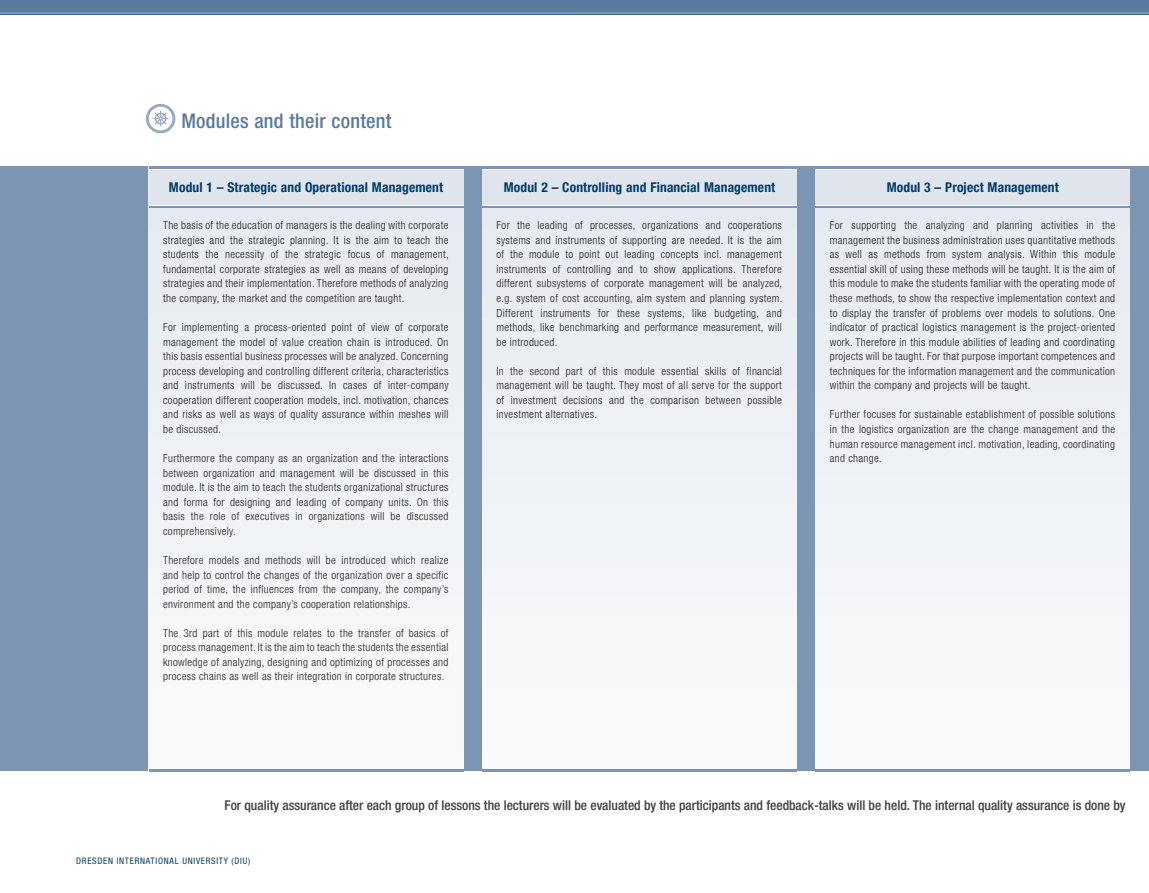
<style>
.page{position:relative;width:1149px;height:893px;background:#fff}
.page>*{position:absolute;margin:0;border:0;box-sizing:border-box;transform-origin:0 0}
.t1{font:500 condensed 20.25px "Helvetica Neue";letter-spacing:.01em;color:#5a7b9e}
.t2{font:500 condensed 13.5px "Helvetica Neue";color:#3e3e3f}
.t3{font:700 condensed 13.5px "Helvetica Neue";letter-spacing:.01em;color:#003c66}
.t4{font:300 condensed 11.1px/14.5px "Helvetica Neue";letter-spacing:.03em;color:#231f20;text-align:justify}
.t5{font:condensed 9px "Helvetica Neue";letter-spacing:.08em;color:#003c66}
</style>
<div class="page">
<div style="left:0;top:0;width:1148px;height:13px;background:#5a7b9e"></div>
<hr style="left:0;top:12px;width:1148px;height:2px;background:#98a9c3">
<hr style="left:0;top:14px;width:1148px;height:1px;background:#003c66">
<div style="left:0;top:166px;width:1148px;height:605px;background:#7d95b4"></div>
<div style="left:815px;top:167px;width:314px;height:604px;background:#eff2f6"></div>
<div style="left:482px;top:167px;width:314px;height:604px;background:#eff2f6"></div>
<div style="left:149px;top:167px;width:314px;height:604px;background:#eff2f6"></div>
<div style="left:149px;top:167px;width:314px;height:41px;background:linear-gradient(to right,#fff,#fff)"></div>
<div style="left:482px;top:167px;width:314px;height:41px;background:linear-gradient(to right,#fff,#fff)"></div>
<div style="left:815px;top:167px;width:314px;height:41px;background:linear-gradient(to right,#fff,#fff)"></div>
<svg style="left:146px;top:104px;width:29px;height:29px"></svg>
<svg style="left:149px;top:169px;width:314px;height:36px"></svg>
<div style="left:149px;top:170px;width:314px;height:34px;background:#e0e5ed"></div>
<svg style="left:482px;top:169px;width:314px;height:36px"></svg>
<div style="left:482px;top:170px;width:314px;height:34px;background:#e0e5ed"></div>
<svg style="left:815px;top:169px;width:314px;height:36px"></svg>
<div style="left:815px;top:170px;width:314px;height:34px;background:#e0e5ed"></div>
<hr style="left:149px;top:769px;width:314px;height:2px;background:#7d95b4">
<hr style="left:482px;top:769px;width:314px;height:2px;background:#7d95b4">
<hr style="left:815px;top:769px;width:314px;height:2px;background:#7d95b4">
<h1 class="t1" style="left:181px;top:108px;width:211px">Modules and their content</h1>
<p class="t3" style="left:169px;top:179px;width:276px">Modul 1 – Strategic and Operational Management</p>
<p class="t4" style="left:163px;top:218px;width:287px">The basis of the education of managers is the dealing with corporate strategies and the strategic planning. It is the aim to teach the students the necessity of the strategic focus of management, fundamental corporate strategies as well as means of developing strategies and their implementation. Therefore methods of analyzing the company, the market and the competition are taught.</p>
<p class="t4" style="left:163px;top:320px;width:287px">For implementing a process-oriented point of view of corporate management the model of value creation chain is introduced. On this basis essential business processes will be analyzed. Concerning process developing and controlling different criteria, characteristics and instruments will be discussed. In cases of inter-company cooperation different cooperation models, incl. motivation, chances and risks as well as ways of quality assurance within meshes will be discussed.</p>
<p class="t4" style="left:163px;top:451px;width:287px">Furthermore the company as an organization and the interactions between organization and management will be discussed in this module. It is the aim to teach the students organizational structures and forma for designing and leading of company units. On this basis the role of executives in organizations will be discussed comprehensively.</p>
<p class="t4" style="left:163px;top:553px;width:287px">Therefore models and methods will be introduced which realize and help to control the changes of the organization over a specific period of time, the influences from the company, the company’s environment and the company’s cooperation relationships.</p>
<p class="t4" style="left:163px;top:625px;width:287px">The 3rd part of this module relates to the transfer of basics of process management. It is the aim to teach the students the essential knowledge of analyzing, designing and optimizing of processes and process chains as well as their integration in corporate structures.</p>
<p class="t3" style="left:503px;top:179px;width:273px">Modul 2 – Controlling and Financial Management</p>
<p class="t4" style="left:496px;top:218px;width:287px">For the leading of processes, organizations and cooperations systems and instruments of supporting are needed. It is the aim of the module to point out leading concepts incl. management instruments of controlling and to show applications. Therefore different subsystems of corporate management will be analyzed, e.g. system of cost accounting, aim system and planning system.<br>Different instruments for these systems, like budgeting, and methods, like benchmarking and performance measurement, will be introduced.</p>
<p class="t4" style="left:496px;top:363px;width:287px">In the second part of this module essential skills of financial management will be taught. They most of all serve for the support of investment decisions and the comparison between possible investment alternatives.</p>
<p class="t3" style="left:886px;top:179px;width:174px">Modul 3 – Project Management</p>
<p class="t4" style="left:829px;top:218px;width:287px">For supporting the analyzing and planning activities in the management the business administration uses quantitative methods as well as methods from system analysis. Within this module essential skill of using these methods will be taught. It is the aim of this module to make the students familiar with the operating mode of these methods, to show the respective implementation context and to display the transfer of problems over models to solutions. One indicator of practical logistics management is the project-oriented work. Therefore in this module abilities of leading and coordinating projects will be taught. For that purpose important competences and techniques for the information management and the communication within the company and projects will be taught.</p>
<p class="t4" style="left:829px;top:407px;width:287px">Further focuses for sustainable establishment of possible solutions in the logistics organization are the change management and the human resource management incl. motivation, leading, coordinating and change.</p>
<p class="t2" style="left:224px;top:797px;width:902px">For quality assurance after each group of lessons the lecturers will be evaluated by the participants and feedback-talks will be held. The internal quality assurance is done by</p>
<p class="t5" style="left:76px;top:856px;width:176px">DRESDEN INTERNATIONAL UNIVERSITY (DIU)</p>
</div>
